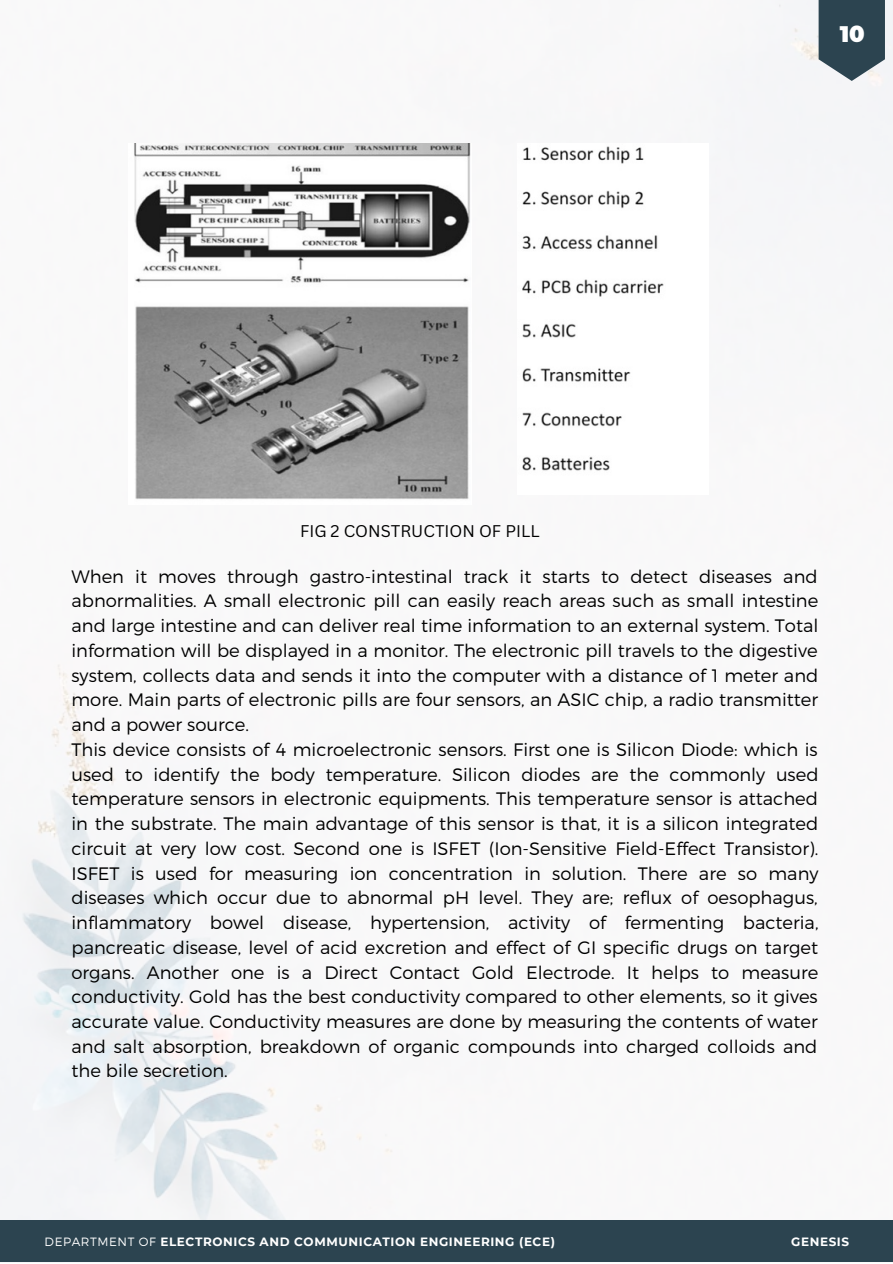
<style>
.page{position:relative;width:893px;height:1264px;background:#fff}
.page>*{position:absolute;margin:0;border:0;box-sizing:border-box;transform-origin:0 0}
.t1{font:900 22.5px "Montserrat";color:#fff}
.t2{font:300 18px/24.8px "Montserrat";color:#000}
.t3{font:16.5px "Canva Sans";color:#000}
.t4{font:700 12px "Montserrat";letter-spacing:.05em;color:#fff}
.s1{font-weight:300}
</style>
<div class="page">
<img style="left:0;top:0;width:892px;height:1262px">
<svg style="left:818px;top:0;width:66px;height:81px"></svg>
<div style="left:0;top:1220px;width:892px;height:41px;background:#2c4450"></div>
<img style="left:128px;top:143px;width:343px;height:361px">
<img style="left:517px;top:143px;width:191px;height:351px">
<p class="t1" style="left:839px;top:21px;width:26px">10</p>
<p class="t3" style="left:300px;top:519px;width:241px">FIG 2 CONSTRUCTION OF PILL</p>
<p class="t2" style="left:71px;top:563px;width:748px">When it moves through gastro-intestinal track it starts to detect diseases and abnormalities. A small electronic pill can easily reach areas such as small intestine and large intestine and can deliver real time information to an external system. Total information will be displayed in a monitor. The electronic pill travels to the digestive system, collects data and sends it into the computer with a distance of 1 meter and more. Main parts of electronic pills are four sensors, an ASIC chip, a radio transmitter and a power source.<br>This device consists of 4 microelectronic sensors. First one is Silicon Diode: which is used to identify the body temperature. Silicon diodes are the commonly used temperature sensors in electronic equipments. This temperature sensor is attached in the substrate. The main advantage of this sensor is that, it is a silicon integrated circuit at very low cost. Second one is ISFET (Ion-Sensitive Field-Effect Transistor).<br>ISFET is used for measuring ion concentration in solution. There are so many diseases which occur due to abnormal pH level. They are; reflux of oesophagus, inflammatory bowel disease, hypertension, activity of fermenting bacteria, pancreatic disease, level of acid excretion and effect of GI specific drugs on target organs. Another one is a Direct Contact Gold Electrode. It helps to measure conductivity. Gold has the best conductivity compared to other elements, so it gives accurate value. Conductivity measures are done by measuring the contents of water and salt absorption, breakdown of organic compounds into charged colloids and the bile secretion.</p>
<p class="t4" style="left:45px;top:1234px;width:512px"><span class="s1">DEPARTMENT OF</span> ELECTRONICS AND COMMUNICATION ENGINEERING (ECE)</p>
<p class="t4" style="left:791px;top:1234px;width:59px">GENESIS</p>
</div>
